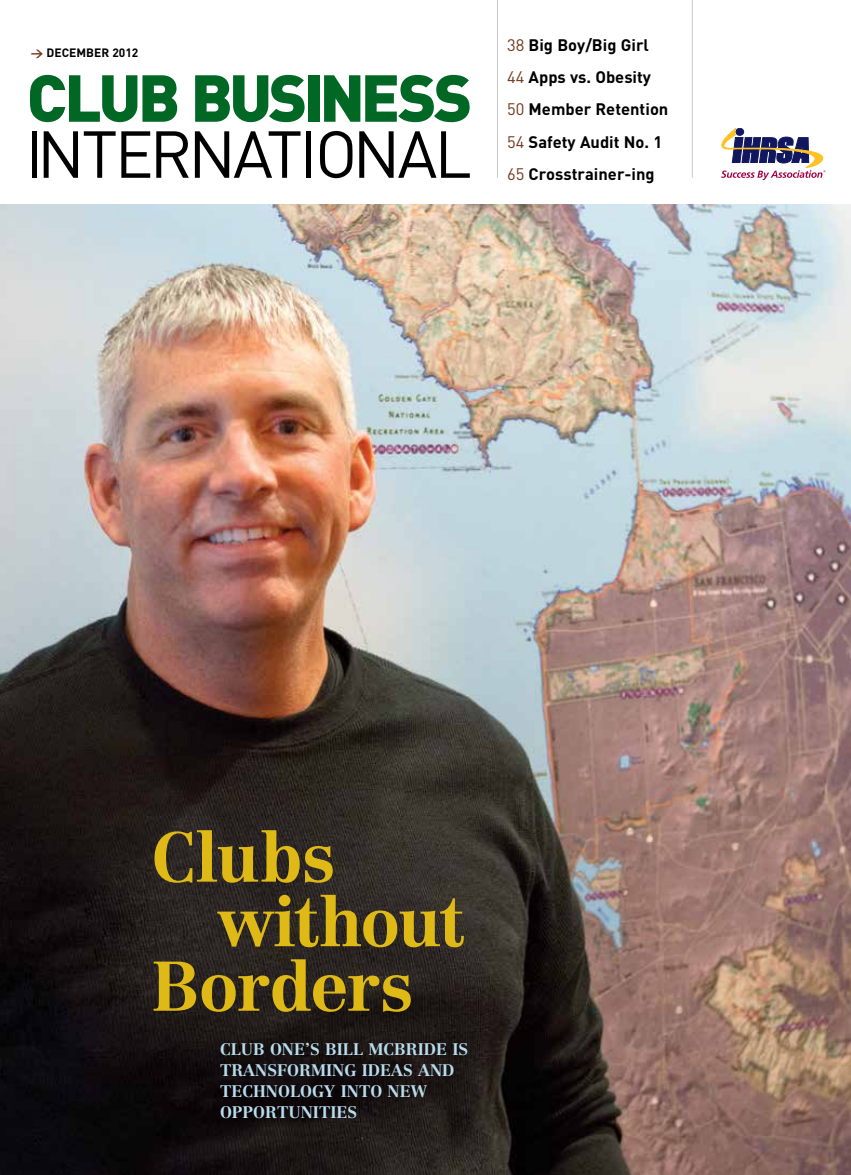
<style>
.page{position:relative;width:851px;height:1175px;background:#fff}
.page>*{position:absolute;margin:0;border:0;box-sizing:border-box;transform-origin:0 0}
.t1{font:700 69px "Centennial";letter-spacing:-.015em;color:#dfb916}
.t2{font:65.25px "DIN";letter-spacing:-.045em;color:#000}
.t3{font:900 65.25px "DIN";letter-spacing:-.055em;color:#016725}
.t4{font:700 16.5px/32.2px "DIN";color:#000}
.t5{font:700 16.5px/21px "Centennial";color:#b8dced}
.t6{font:700 12px "DIN";color:#000}
.t7{font:5.25px "Helvetica Neue";color:#a30046}
.s1{font-size:11.1px;color:#70381a}
.s2{font-weight:400;color:#70381a}
</style>
<div class="page">
<img style="left:0;top:205px;width:850px;height:969px">
<svg style="left:721px;top:128px;width:102px;height:52px"></svg>
<hr style="left:497px;top:0;width:1px;height:178px;background:#c7c8ca">
<hr style="left:692px;top:0;width:1px;height:178px;background:#c7c8ca">
<p class="t6" style="left:31px;top:45px;width:109px"><span class="s1">&gt;</span> December 2012</p>
<h2 class="t3" style="left:27px;top:54px;width:447px">CLUB BUSINESS</h2>
<h2 class="t2" style="left:25px;top:113px;width:448px">INTERNATI ONAL</h2>
<p class="t4" style="left:507px;top:28px;width:163px"><span class="s2">38</span> Big Boy/Big Girl<br><span class="s2">44</span> Apps vs. Obesity<br><span class="s2">50</span> Member Retention<br><span class="s2">54</span> Safety Audit No. 1<br><span class="s2">65</span> Crosstrainer-ing</p>
<p class="t7" style="left:823px;top:169px;width:4px">®</p>
<h1 class="t1" style="left:151px;top:815px;width:185px">CLUBS</h1>
<h1 class="t1" style="left:217px;top:880px;width:250px">WITHOUT</h1>
<h1 class="t1" style="left:151px;top:944px;width:263px">BORDERS</h1>
<p class="t5" style="left:220px;top:1038px;width:250px">CLUB ONE’S BILL MCBRIDE IS<br>TRANS FORMING IDEAS AND<br>TECHNOLOGY INTO NEW<br>OPPORTUNITIES</p>
</div>
